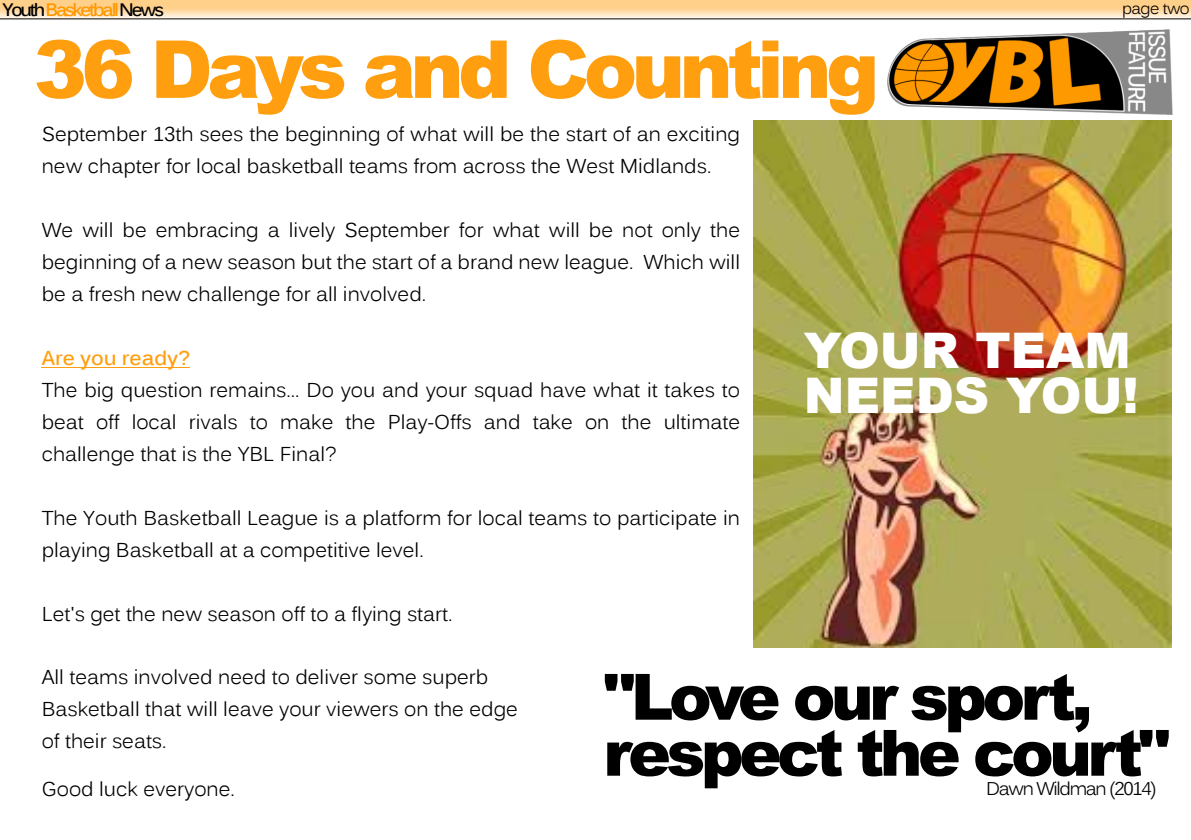
<style>
.page{position:relative;width:1191px;height:840px;background:#fff}
.page>*{position:absolute;margin:0;border:0;box-sizing:border-box;transform-origin:0 0}
.t1{font:900 80px "Arial";letter-spacing:-.07em;color:#ff9f0f}
.t2{font:900 63.8px/56px "Arial";letter-spacing:-.07em;color:#000}
.t3{font:900 49px/44.6px "Arial";color:#fff}
.t4{font:20px/32px "Kalinga";color:#000}
.t5{font:700 20px "Kalinga";color:#ff9f0f}
.t6{font:18.4px "Kalinga";letter-spacing:-.07em;color:#000}
.t7{font:700 18px "Kalinga";letter-spacing:-.12em;color:#ff9800}
.t8{font:16px "Kalinga";letter-spacing:-.03em;color:#000}
.s1{color:#000}
</style>
<div class="page">
<img style="left:0;top:0;width:1191px;height:19px">
<hr style="left:0;top:19px;width:1191px;height:1px;background:#050300">
<hr style="left:42px;top:367px;width:148px;height:1px;background:#ff9f0f">
<img style="left:878px;top:30px;width:295px;height:93px">
<img style="left:753px;top:121px;width:418px;height:526px">
<p class="t7" style="left:2px;top:-2px;width:163px"><span class="s1">Youth</span>Basketball<span class="s1">News</span></p>
<p class="t8" style="left:1122px;top:-2px;width:69px">page two</p>
<h1 class="t1" style="left:34px;top:40px;width:847px">36 Days and Counting</h1>
<p class="t4" style="left:42px;top:120px;width:700px">September 13th sees the beginning of what will be the start of an exciting new chapter for local basketball teams from across the West Midlands.</p>
<p class="t4" style="left:42px;top:216px;width:700px;text-align:justify">We will be embracing a lively September for what will be not only the beginning of a new season but the start of a brand new league. Which will be a fresh new challenge for all involved.</p>
<p class="t5" style="left:42px;top:345px;width:150px">Are you ready?</p>
<p class="t4" style="left:42px;top:375px;width:700px;text-align:justify">The big question remains... Do you and your squad have what it takes to beat off local rivals to make the Play-Offs and take on the ultimate challenge that is the YBL Final?</p>
<p class="t4" style="left:42px;top:503px;width:700px">The Youth Basketball League is a platform for local teams to participate in playing Basketball at a competitive level.</p>
<p class="t4" style="left:42px;top:599px;width:412px">Let's get the new season off to a flying start.</p>
<h3 class="t3" style="left:804px;top:333px;width:336px">YOUR TEAM<br>NEEDS YOU!</h3>
<p class="t4" style="left:42px;top:663px;width:478px">All teams involved need to deliver some superb<br>Basketball that will leave your viewers on the edge of their seats.</p>
<p class="t4" style="left:42px;top:774px;width:195px">Good luck everyone.</p>
<h2 class="t2" style="left:603px;top:675px;width:568px">"Love our sport, respect the court"</h2>
<p class="t6" style="left:986px;top:776px;width:172px">Dawn Wildman (2014)</p>
</div>
